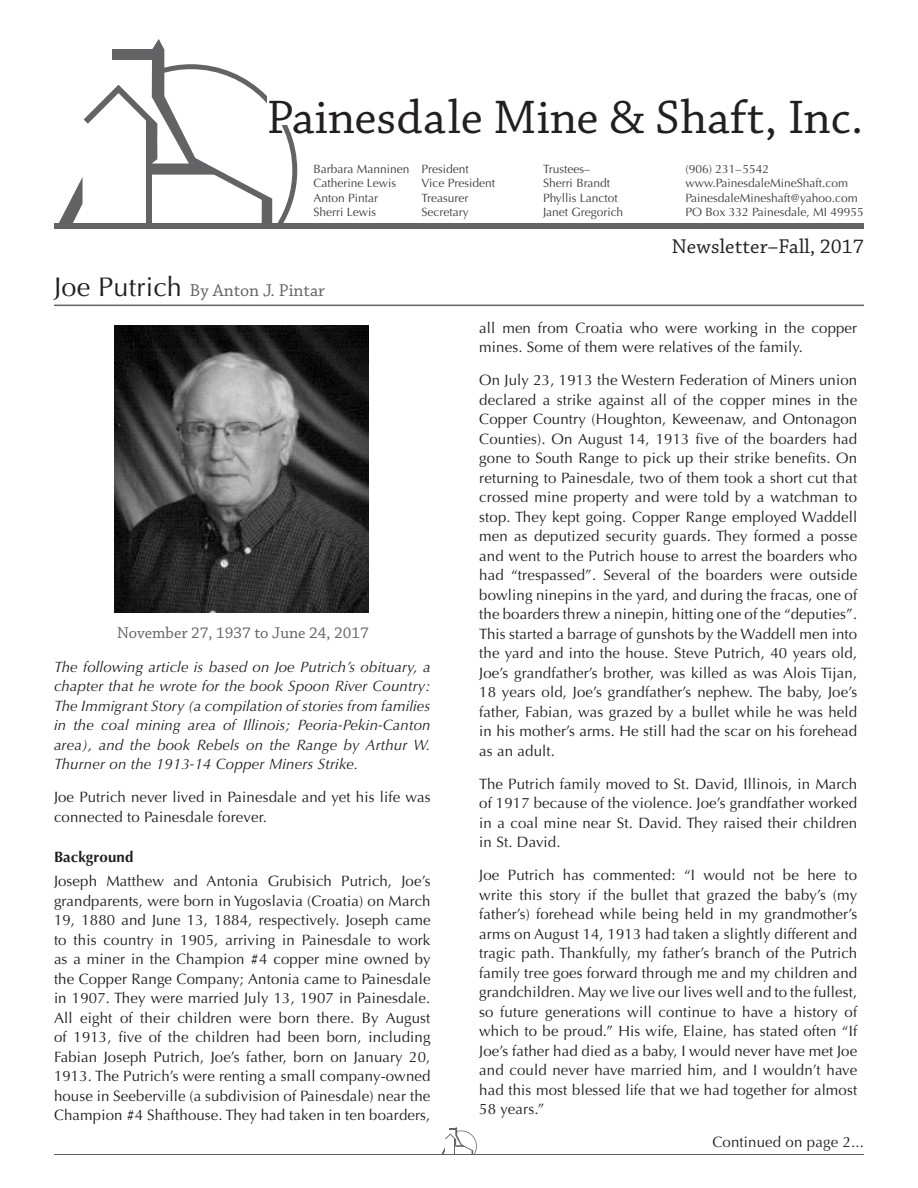
<style>
.page{position:relative;width:918px;height:1188px;background:#fff}
.page>*{position:absolute;margin:0;border:0;box-sizing:border-box;transform-origin:0 0}
.t1{font:49.5px "Chaparral Pro";color:#231f20}
.t2{font:21px "Chaparral Pro";letter-spacing:.01em;color:#231f20}
.t3{font:18px "Chaparral Pro";color:#636366}
.t4{font:16.5px "Chaparral Pro";color:#636366}
.t5{font:15px/19.5px "Optima";letter-spacing:.01em;color:#231f20;text-align:justify}
.t6{font:italic 15px/19.5px "Optima";letter-spacing:.01em;color:#231f20;text-align:justify}
.t7{font:700 15px "Optima";letter-spacing:.01em;color:#231f20}
.t8{font:12px "Optima";color:#3e3e3f}
.s1{font-family:"Optima";font-size:27px;color:#231f20}
</style>
<div class="page">
<div style="left:54px;top:223px;width:810px;height:6px;background:#636366"></div>
<svg style="left:59px;top:39px;width:238px;height:184px"></svg>
<div style="left:267px;top:93px;width:24px;height:31px;background:#fff"></div>
<hr style="left:54px;top:1154px;width:810px;height:1px;background:#636366">
<svg style="left:441px;top:1127px;width:36px;height:27px"></svg>
<hr style="left:54px;top:305px;width:810px;height:1px;background:#636366">
<img style="left:114px;top:325px;width:255px;height:288px">
<p class="t1" style="left:267px;top:90px;width:598px">Painesdale Mine &amp; Shaft, Inc.</p>
<p class="t8" style="left:314px;top:162px;width:157px">Barbara Manninen President</p>
<p class="t8" style="left:314px;top:176px;width:84px">Catherine Lewis</p>
<p class="t8" style="left:422px;top:176px;width:75px">Vice President</p>
<p class="t8" style="left:314px;top:191px;width:66px">Anton Pintar</p>
<p class="t8" style="left:422px;top:191px;width:49px">Treasurer</p>
<p class="t8" style="left:314px;top:205px;width:64px">Sherri Lewis</p>
<p class="t8" style="left:422px;top:205px;width:49px">Secretary</p>
<p class="t3" style="left:54px;top:280px;width:273px"><span class="s1">Joe Putrich</span> By Anton J. Pintar</p>
<p class="t8" style="left:543px;top:162px;width:49px">Trustees–</p>
<p class="t8" style="left:543px;top:176px;width:69px">Sherri Brandt</p>
<p class="t8" style="left:543px;top:191px;width:76px">Phyllis Lanctot</p>
<p class="t8" style="left:543px;top:205px;width:82px">Janet Gregorich</p>
<p class="t8" style="left:686px;top:162px;width:85px">(906) 231–5542</p>
<p class="t8" style="left:686px;top:176px;width:164px">www.PainesdaleMineShaft.com</p>
<p class="t8" style="left:686px;top:191px;width:174px">PainesdaleMineshaft@yahoo.com</p>
<p class="t8" style="left:686px;top:205px;width:180px">PO Box 332 Painesdale, MI 49955</p>
<p class="t2" style="left:672px;top:234px;width:194px">Newsletter–Fall, 2017</p>
<p class="t4" style="left:117px;top:624px;width:253px">November 27, 1937 to June 24, 2017</p>
<p class="t6" style="left:54px;top:657px;width:378px">The following article is based on Joe Putrich’s obituary, a chapter that he wrote for the book Spoon River Country:<br>The Immigrant Story (a compilation of stories from families in the coal mining area of Illinois; Peoria-Pekin-Canton area), and the book Rebels on the Range by Arthur W.<br>Thurner on the 1913-14 Copper Miners Strike.</p>
<p class="t5" style="left:54px;top:788px;width:378px">Joe Putrich never lived in Painesdale and yet his life was connected to Painesdale forever.</p>
<p class="t7" style="left:54px;top:849px;width:81px">Background</p>
<p class="t5" style="left:54px;top:872px;width:378px">Joseph Matthew and Antonia Grubisich Putrich, Joe’s grandparents, were born in Yugoslavia (Croatia) on March 19, 1880 and June 13, 1884, respectively. Joseph came to this country in 1905, arriving in Painesdale to work as a miner in the Champion #4 copper mine owned by the Copper Range Company; Antonia came to Painesdale in 1907. They were married July 13, 1907 in Painesdale.<br>All eight of their children were born there. By August of 1913, five of the children had been born, including Fabian Joseph Putrich, Joe’s father, born on January 20, 1913. The Putrich’s were renting a small company-owned house in Seeberville (a subdivision of Painesdale) near the Champion #4 Shafthouse. They had taken in ten boarders,</p>
<p class="t5" style="left:479px;top:318px;width:380px">all men from Croatia who were working in the copper mines. Some of them were relatives of the family.</p>
<p class="t5" style="left:479px;top:371px;width:380px">On July 23, 1913 the Western Federation of Miners union declared a strike against all of the copper mines in the Copper Country (Houghton, Keweenaw, and Ontonagon Counties). On August 14, 1913 five of the boarders had gone to South Range to pick up their strike benefits. On returning to Painesdale, two of them took a short cut that crossed mine property and were told by a watchman to stop. They kept going. Copper Range employed Waddell men as deputized security guards. They formed a posse and went to the Putrich house to arrest the boarders who had “trespassed”. Several of the boarders were outside bowling ninepins in the yard, and during the fracas, one of the boarders threw a ninepin, hitting one of the “deputies”.<br>This started a barrage of gunshots by the Waddell men into the yard and into the house. Steve Putrich, 40 years old, Joe’s grandfather’s brother, was killed as was Alois Tijan, 18 years old, Joe’s grandfather’s nephew. The baby, Joe’s father, Fabian, was grazed by a bullet while he was held in his mother’s arms. He still had the scar on his forehead as an adult.</p>
<p class="t5" style="left:479px;top:774px;width:380px">The Putrich family moved to St. David, Illinois, in March of 1917 because of the violence. Joe’s grandfather worked in a coal mine near St. David. They raised their children in St. David.</p>
<p class="t5" style="left:479px;top:866px;width:380px">Joe Putrich has commented: “I would not be here to write this story if the bullet that grazed the baby’s (my father’s) forehead while being held in my grandmother’s arms on August 14, 1913 had taken a slightly different and tragic path. Thankfully, my father’s branch of the Putrich family tree goes forward through me and my children and grandchildren. May we live our lives well and to the fullest, so future generations will continue to have a history of which to be proud.” His wife, Elaine, has stated often “If Joe’s father had died as a baby, I would never have met Joe and could never have married him, and I wouldn’t have had this most blessed life that we had together for almost 58 years.”</p>
<p class="t5" style="left:712px;top:1132px;width:153px">Continued on page 2...</p>
</div>
